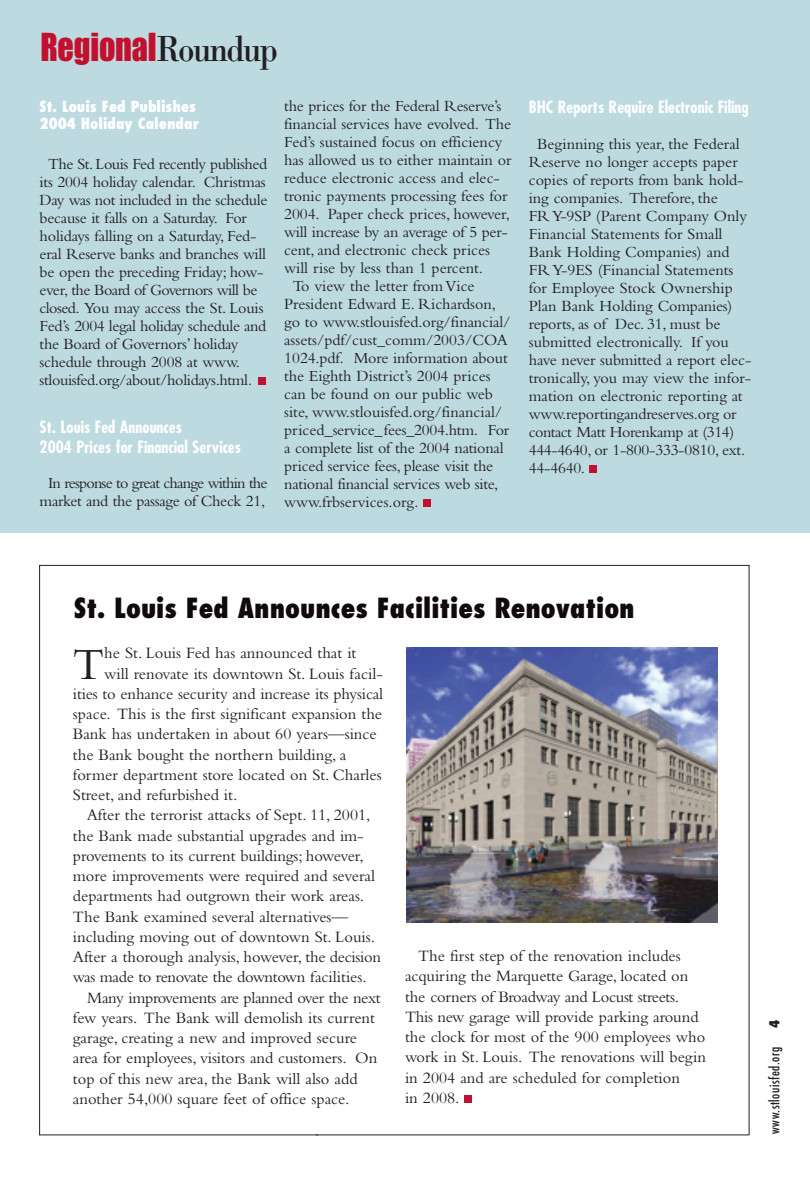
<style>
.page{position:relative;width:810px;height:1188px;background:#fff}
.page>*{position:absolute;margin:0;border:0;box-sizing:border-box;transform-origin:0 0}
.t1{font:46.5px "Bembo";color:#231f20}
.t2{font:35.7px "Impact";letter-spacing:-.005em;color:#c3102f;scale:.9 1}
.t3{font:800 condensed 27px "Futura";color:#110a0c}
.t4{font:16.5px/20.2px "Bembo";color:#231f20}
.t5{font:700 condensed 16.5px/20.2px "Futura";color:#fff}
.t6{font:16.5px "Bembo";letter-spacing:-.02em;color:#231f20}
.t7{font:16.2px/18px "Bembo";letter-spacing:-.01em;color:#231f20}
.t8{font:16.2px/18px "Bembo";letter-spacing:-.05em;color:#231f20;text-align:center}
.t9{font:800 condensed 15px/17.5px "Futura";color:#fff}
.t10{font:condensed 13.5px "Futura";letter-spacing:.04em;color:#231f20}
.t11{font:800 condensed 13.5px "Futura";color:#231f20}
.s1{font-family:"Bodoni";font-size:37.5px;color:#231f20}
.s2{font-style:italic}
</style>
<div class="page">
<div style="left:464px;top:1096px;width:8px;height:7px;background:#c3102f"></div>
<div style="left:0;top:0;width:810px;height:532px;background:#bcdae0"></div>
<div style="left:590px;top:465px;width:7px;height:8px;background:#c3102f"></div>
<div style="left:423px;top:499px;width:7px;height:8px;background:#c3102f"></div>
<div style="left:258px;top:377px;width:8px;height:8px;background:#c3102f"></div>
<hr style="left:39px;top:1135px;width:279px;height:1px;background:#231f20">
<hr style="left:316px;top:1135px;width:433px;height:1px;background:#231f20">
<hr style="left:39px;top:565px;width:710px;height:1px;background:#231f20">
<hr style="left:749px;top:565px;width:1px;height:570px;background:#231f20">
<hr style="left:39px;top:565px;width:1px;height:570px;background:#231f20">
<img style="left:406px;top:648px;width:311px;height:275px">
<h2 class="t2" style="left:40px;top:28px;width:266px">Regional<span class="s1">Roundup</span></h2>
<p class="t9" style="left:40px;top:99px;width:161px">St. Louis Fed Publishes<br>2004 Holiday Calendar</p>
<p class="t7" style="left:40px;top:156px;width:229px;text-indent:8px">The St. Louis Fed recently published its 2004 holiday calendar. Christmas Day was not included in the schedule because it falls on a Saturday. For holidays falling on a Saturday, Fed&shy;eral Reserve banks and branches will be open the preceding Friday; how&shy;ever, the Board of Governors will be closed. You may access the St. Louis Fed’s 2004 legal holiday schedule and the Board of Governors’ holiday schedule through 2008 at www. stlouisfed.org/about/holidays.html<span class="s2">.</span></p>
<p class="t5" style="left:40px;top:418px;width:203px">St. Louis Fed Announces<br>2004 Prices for Financial Services</p>
<p class="t8" style="left:40px;top:476px;width:230px">In response to great change within the market and the passage of Check 21,</p>
<p class="t7" style="left:284px;top:98px;width:219px">the prices for the Federal Reserve’s</p>
<p class="t7" style="left:284px;top:116px;width:228px">financial services have evolved. The</p>
<p class="t7" style="left:284px;top:134px;width:220px">Fed’s sustained focus on efficiency</p>
<p class="t7" style="left:284px;top:152px;width:229px">has allowed us to either maintain or</p>
<p class="t7" style="left:284px;top:170px;width:217px">reduce electronic access and elec-</p>
<p class="t7" style="left:284px;top:188px;width:225px">tronic payments processing fees for</p>
<p class="t7" style="left:284px;top:206px;width:227px">2004. Paper check prices, however,</p>
<p class="t7" style="left:284px;top:224px;width:225px">will increase by an average of 5 per-</p>
<p class="t7" style="left:284px;top:242px;width:207px">cent, and electronic check prices</p>
<p class="t7" style="left:284px;top:260px;width:200px">will rise by less than 1 percent.</p>
<p class="t7" style="left:293px;top:278px;width:183px">To view the letter from Vice</p>
<p class="t7" style="left:284px;top:296px;width:213px">President Edward E. Richardson,</p>
<p class="t7" style="left:284px;top:314px;width:228px">go to www.stlouisfed.org/financial/</p>
<p class="t7" style="left:284px;top:332px;width:225px">assets/pdf/cust_comm/2003/COA</p>
<p class="t7" style="left:284px;top:350px;width:225px">1024.pdf<span class="s2">.</span> More information about</p>
<p class="t7" style="left:284px;top:368px;width:208px">the Eighth District’s 2004 prices</p>
<p class="t7" style="left:284px;top:386px;width:210px">can be found on our public web</p>
<p class="t7" style="left:284px;top:404px;width:220px">site, www.stlouisfed.org/financial/</p>
<p class="t7" style="left:284px;top:422px;width:227px">priced_service_fees_2004.htm<span class="s2">.</span> For</p>
<p class="t7" style="left:284px;top:440px;width:221px">a complete list of the 2004 national</p>
<p class="t7" style="left:284px;top:458px;width:211px">priced service fees, please visit the</p>
<p class="t7" style="left:284px;top:476px;width:216px">national financial services web site,</p>
<p class="t7" style="left:284px;top:494px;width:136px">www.frbservices.org<span class="s2">.</span></p>
<p class="t5" style="left:529px;top:98px;width:221px">BHC Reports Require Electronic Filing</p>
<p class="t7" style="left:529px;top:136px;width:224px;text-indent:8px">Beginning this year, the Federal<br>Reserve no longer accepts paper copies of reports from bank hold&shy;ing companies. Therefore, the<br>FR Y-9SP (Parent Company Only<br>Financial Statements for Small<br>Bank Holding Companies) and<br>FR Y-9ES (Financial Statements for Employee Stock Ownership<br>Plan Bank Holding Companies) reports, as of Dec. 31, must be submitted electronically. If you have never submitted a report elec&shy;tronically, you may view the infor&shy;mation on electronic reporting at www.reportingandreserves.org or contact Matt Horenkamp at (314)<br>444-4640, or 1-800-333-0810, ext.<br>44-4640.</p>
<h3 class="t3" style="left:74px;top:596px;width:562px">St. Louis Fed Announces Facilities Renovation</h3>
<h1 class="t1" style="left:73px;top:648px;width:33px">T</h1>
<p class="t4" style="left:104px;top:645px;width:254px">he St. Louis Fed has announced that it</p>
<p class="t4" style="left:104px;top:665px;width:280px">will renovate its downtown St. Louis facil-</p>
<p class="t4" style="left:73px;top:685px;width:312px">ities to enhance security and increase its physical</p>
<p class="t4" style="left:73px;top:705px;width:311px">space. This is the first significant expansion the</p>
<p class="t4" style="left:73px;top:726px;width:305px">Bank has undertaken in about 60 years—since</p>
<p class="t4" style="left:73px;top:746px;width:275px">the Bank bought the northern building, a</p>
<p class="t4" style="left:73px;top:766px;width:310px">former department store located on St. Charles</p>
<p class="t4" style="left:73px;top:786px;width:166px">Street, and refurbished it.</p>
<p class="t4" style="left:87px;top:807px;width:285px">After the terrorist attacks of Sept. 11, 2001,</p>
<p class="t4" style="left:73px;top:827px;width:292px">the Bank made substantial upgrades and im-</p>
<p class="t4" style="left:73px;top:847px;width:293px">provements to its current buildings; however,</p>
<p class="t4" style="left:73px;top:867px;width:304px">more improvements were required and several</p>
<p class="t4" style="left:73px;top:888px;width:293px">departments had outgrown their work areas.</p>
<p class="t4" style="left:73px;top:908px;width:277px">The Bank examined several alternatives—</p>
<p class="t4" style="left:73px;top:928px;width:304px">including moving out of downtown St. Louis.</p>
<p class="t4" style="left:73px;top:948px;width:310px">After a thorough analysis, however, the decision</p>
<p class="t6" style="left:73px;top:971px;width:295px">was made to renovate the downtown facilities.</p>
<p class="t6" style="left:87px;top:992px;width:295px">Many improvements are planned over the next</p>
<p class="t4" style="left:73px;top:1009px;width:304px">few years. The Bank will demolish its current</p>
<p class="t4" style="left:73px;top:1029px;width:286px">garage, creating a new and improved secure</p>
<p class="t4" style="left:73px;top:1050px;width:306px">area for employees, visitors and customers. On</p>
<p class="t4" style="left:73px;top:1070px;width:286px">top of this new area, the Bank will also add</p>
<p class="t4" style="left:73px;top:1090px;width:278px">another 54,000 square feet of office space.</p>
<p class="t4" style="left:405px;top:947px;width:303px;text-indent:13px">The first step of the renovation includes acquiring the Marquette Garage, located on the corners of Broadway and Locust streets.<br>This new garage will provide parking around the clock for most of the 900 employees who work in St. Louis. The renovations will begin in 2004 and are scheduled for completion<br>in 2008.</p>
<p class="t11" style="left:769px;top:1028px;width:10px;rotate:-90deg">4</p>
<p class="t10" style="left:768px;top:1134px;width:89px;rotate:-90deg">www.stlouisfed.org</p>
</div>
